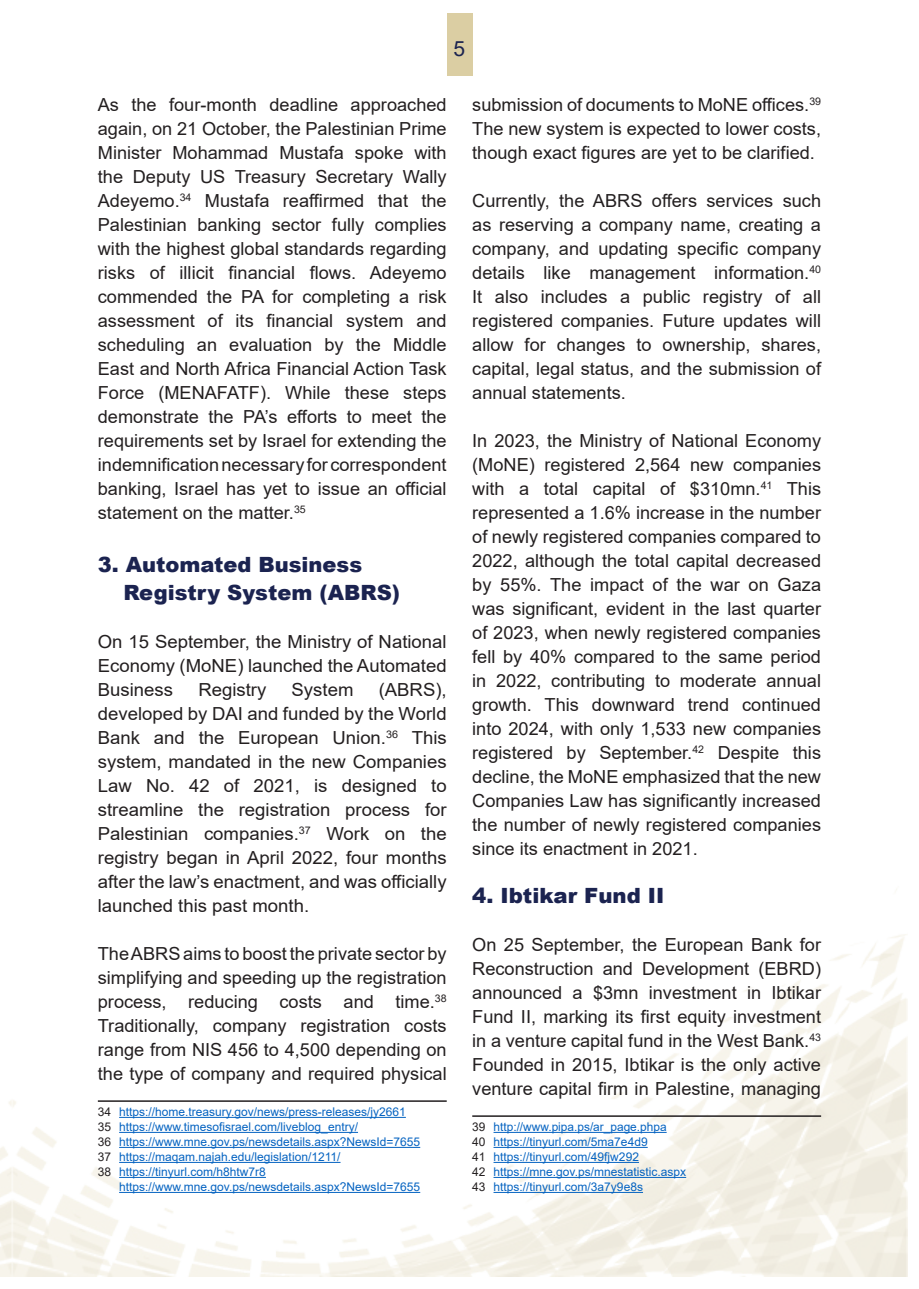
<style>
.page{position:relative;width:919px;height:1289px;background:#fff}
.page>*{position:absolute;margin:0;border:0;box-sizing:border-box;transform-origin:0 0}
.t1{font:900 21px/28.5px "Arial";color:#1b2350}
.t2{font:21px "Arial";color:#1b2350}
.t3{font:18px/24px "Arial";color:#231f20;text-align:justify}
.newFote2024{font:12px "Arial";color:#0563c1}
.s1{color:#231f20}
</style>
<div class="page">
<img style="left:0;top:889px;width:907px;height:387px">
<div style="left:446px;top:13px;width:26px;height:62px;background:#dbcea3"></div>
<hr style="left:98px;top:1100px;width:348px;height:1px;background:#231f20">
<hr style="left:119px;top:1116px;width:287px;height:1px;background:#0563c1">
<hr style="left:119px;top:1131px;width:239px;height:1px;background:#0563c1">
<hr style="left:119px;top:1146px;width:301px;height:1px;background:#0563c1">
<hr style="left:119px;top:1161px;width:221px;height:1px;background:#0563c1">
<hr style="left:119px;top:1176px;width:147px;height:1px;background:#0563c1">
<hr style="left:119px;top:1191px;width:301px;height:1px;background:#0563c1">
<hr style="left:472px;top:1115px;width:349px;height:1px;background:#231f20">
<hr style="left:493px;top:1131px;width:173px;height:1px;background:#0563c1">
<hr style="left:493px;top:1146px;width:154px;height:1px;background:#0563c1">
<hr style="left:493px;top:1161px;width:146px;height:1px;background:#0563c1">
<hr style="left:493px;top:1176px;width:193px;height:1px;background:#0563c1">
<hr style="left:493px;top:1191px;width:150px;height:1px;background:#0563c1">
<p class="t2" style="left:453px;top:34px;width:13px">5</p>
<p class="t3" style="left:98px;top:92px;width:350px">As the four-month deadline approached again, on 21 October, the Palestinian Prime Minister Mohammad Mustafa spoke with the Deputy US Treasury Secretary Wally Adeyemo.<sup>34</sup> Mustafa reaffirmed that the Palestinian banking sector fully complies with the highest global standards regarding risks of illicit financial flows. Adeyemo commended the PA for completing a risk assessment of its financial system and scheduling an evaluation by the Middle East and North Africa Financial Action Task Force (MENAFATF). While these steps demonstrate the PA’s efforts to meet the requirements set by Israel for extending the indemnification necessary for correspondent banking, Israel has yet to issue an official statement on the matter.<sup>35</sup></p>
<p class="t1" style="left:123px;top:549px;width:278px;text-indent:-26px">3. Automated Business<br>Registry System (ABRS)</p>
<p class="t3" style="left:98px;top:629px;width:350px">On 15 September, the Ministry of National Economy (MoNE) launched the Automated Business</p>
<p class="t3" style="left:98px;top:677px;width:350px;text-indent:281px">(ABRS), developed by DAI and funded by the World Bank and the European Union.<sup>36</sup> This system, mandated in the new Companies Law No. 42 of 2021, is designed to streamline the registration process for Palestinian companies.<sup>37</sup> Work on the registry began in April 2022, four months after the law’s enactment, and was officially launched this past month.</p>
<p class="t3" style="left:98px;top:941px;width:350px">The ABRS aims to boost the private sector by simplifying and speeding up the registration process, reducing costs and time.<sup>38<br></sup>Traditionally, company registration costs range from NIS 456 to 4,500 depending on the type of company and required physical</p>
<p class="newFote2024" style="left:98px;top:1103px;width:309px"><span class="s1">34</span> https://home.treasury.gov/news/press-releases/jy2661</p>
<p class="newFote2024" style="left:98px;top:1118px;width:262px"><span class="s1">35</span> https://www.timesofisrael.com/liveblog_entry/</p>
<p class="newFote2024" style="left:98px;top:1133px;width:324px"><span class="s1">36</span> https://www.mne.gov.ps/newsdetails.aspx?NewsId=7655</p>
<p class="newFote2024" style="left:98px;top:1148px;width:244px"><span class="s1">37</span> https://maqam.najah.edu/legislation/1211/</p>
<p class="newFote2024" style="left:98px;top:1163px;width:169px"><span class="s1">38</span> https://tinyurl.com/h8htw7r8</p>
<p class="newFote2024" style="left:119px;top:1178px;width:302px">https://www.mne.gov.ps/newsdetails.aspx?NewsId=7655</p>
<p class="t3" style="left:198px;top:677px;width:69px">Registry</p>
<p class="t3" style="left:291px;top:677px;width:63px">System</p>
<p class="t3" style="left:472px;top:92px;width:350px">submission of documents to MoNE offices.<sup>39<br></sup>The new system is expected to lower costs, though exact figures are yet to be clarified.</p>
<p class="t3" style="left:472px;top:188px;width:350px">Currently, the ABRS offers services such as reserving a company name, creating a company, and updating specific company details like management information.<sup>40<br></sup>It also includes a public registry of all registered companies. Future updates will allow for changes to ownership, shares, capital, legal status, and the submission of annual statements.</p>
<p class="t3" style="left:472px;top:428px;width:350px">In 2023, the Ministry of National Economy (MoNE) registered 2,564 new companies with a total capital of $310mn.<sup>41</sup> This represented a 1.6% increase in the number of newly registered companies compared to 2022, although the total capital decreased by 55%. The impact of the war on Gaza was significant, evident in the last quarter of 2023, when newly registered companies fell by 40% compared to the same period in 2022, contributing to moderate annual growth. This downward trend continued into 2024, with only 1,533 new companies registered by September.<sup>42</sup> Despite this decline, the MoNE emphasized that the new Companies Law has significantly increased the number of newly registered companies since its enactment in 2021.</p>
<p class="t1" style="left:472px;top:881px;width:194px">4. Ibtikar Fund II</p>
<p class="t3" style="left:472px;top:932px;width:350px">On 25 September, the European Bank for Reconstruction and Development (EBRD) announced a $3mn investment in Ibtikar Fund II, marking its first equity investment in a venture capital fund in the West Bank.<sup>43<br></sup>Founded in 2015, Ibtikar is the only active venture capital firm in Palestine, managing</p>
<p class="newFote2024" style="left:472px;top:1118px;width:196px"><span class="s1">39</span> http://www.pipa.ps/ar_page.phpa</p>
<p class="newFote2024" style="left:472px;top:1133px;width:177px"><span class="s1">40</span> https://tinyurl.com/5ma7e4d9</p>
<p class="newFote2024" style="left:472px;top:1148px;width:168px"><span class="s1">41</span> https://tinyurl.com/49fjw292</p>
<p class="newFote2024" style="left:472px;top:1163px;width:215px"><span class="s1">42</span> https://mne.gov.ps/mnestatistic.aspx</p>
<p class="newFote2024" style="left:472px;top:1178px;width:172px"><span class="s1">43</span> https://tinyurl.com/3a7y9e8s</p>
</div>
